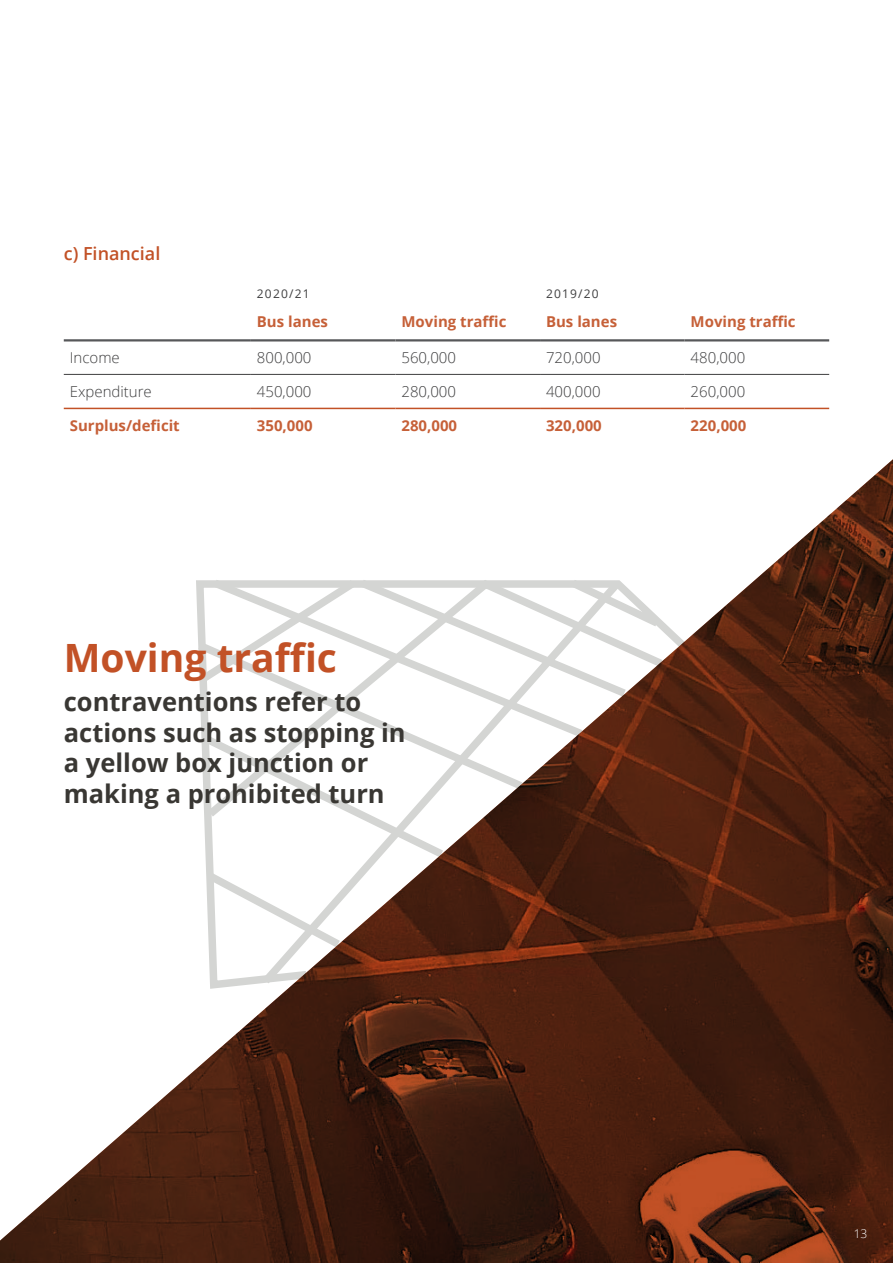
<style>
.page{position:relative;width:893px;height:1263px;background:#fff}
.page>*{position:absolute;margin:0;border:0;box-sizing:border-box;transform-origin:0 0}
.t1{font:700 39px "Open Sans";color:#c25126}
.t2{font:700 25.5px/30.6px "Open Sans";color:#393733}
.t3{font:600 18px "Open Sans";color:#c25126}
.t4{font:700 15px "Open Sans";color:#c66038}
.t5{font:300 15px "Open Sans";color:#3e3e3f}
.t6{font:12px "Open Sans";letter-spacing:.1em;color:#3e3e3f}
.t7{font:300 12px "Open Sans";color:#fff}
</style>
<div class="page">
<hr style="left:64px;top:408px;width:187px;height:1px;background:#c25126">
<hr style="left:251px;top:408px;width:144px;height:1px;background:#c25126">
<hr style="left:395px;top:408px;width:145px;height:1px;background:#c25126">
<hr style="left:540px;top:408px;width:145px;height:1px;background:#c25126">
<hr style="left:685px;top:408px;width:144px;height:1px;background:#c25126">
<hr style="left:64px;top:374px;width:187px;height:1px;background:#3e3e3f">
<hr style="left:251px;top:374px;width:144px;height:1px;background:#3e3e3f">
<hr style="left:395px;top:374px;width:145px;height:1px;background:#3e3e3f">
<hr style="left:540px;top:374px;width:145px;height:1px;background:#3e3e3f">
<hr style="left:685px;top:374px;width:144px;height:1px;background:#3e3e3f">
<hr style="left:64px;top:339px;width:187px;height:2px;background:#57585a">
<hr style="left:251px;top:339px;width:144px;height:2px;background:#57585a">
<hr style="left:395px;top:339px;width:145px;height:2px;background:#57585a">
<hr style="left:540px;top:339px;width:145px;height:2px;background:#57585a">
<hr style="left:685px;top:339px;width:144px;height:2px;background:#57585a">
<img style="left:0;top:459px;width:893px;height:804px">
<p class="t3" style="left:64px;top:242px;width:98px">c) Financial</p>
<p class="t6" style="left:257px;top:286px;width:54px">2020/21</p>
<p class="t6" style="left:546px;top:286px;width:54px">2019/20</p>
<p class="t4" style="left:257px;top:311px;width:73px">Bus lanes</p>
<p class="t4" style="left:401px;top:311px;width:107px">Moving traffic</p>
<p class="t4" style="left:546px;top:311px;width:73px">Bus lanes</p>
<p class="t4" style="left:691px;top:311px;width:107px">Moving traffic</p>
<p class="t5" style="left:70px;top:347px;width:52px">Income</p>
<p class="t5" style="left:257px;top:347px;width:56px">800,000</p>
<p class="t5" style="left:401px;top:347px;width:56px">560,000</p>
<p class="t5" style="left:546px;top:347px;width:56px">720,000</p>
<p class="t5" style="left:691px;top:347px;width:56px">480,000</p>
<p class="t5" style="left:70px;top:381px;width:84px">Expenditure</p>
<p class="t5" style="left:257px;top:381px;width:56px">450,000</p>
<p class="t5" style="left:401px;top:381px;width:56px">280,000</p>
<p class="t5" style="left:546px;top:381px;width:56px">400,000</p>
<p class="t5" style="left:691px;top:381px;width:56px">260,000</p>
<p class="t4" style="left:70px;top:415px;width:112px">Surplus/deficit</p>
<p class="t4" style="left:257px;top:415px;width:57px">350,000</p>
<p class="t4" style="left:401px;top:415px;width:57px">280,000</p>
<p class="t4" style="left:546px;top:415px;width:57px">320,000</p>
<p class="t4" style="left:691px;top:415px;width:57px">220,000</p>
<h1 class="t1" style="left:64px;top:630px;width:275px">Moving traffic</h1>
<h2 class="t2" style="left:64px;top:686px;width:343px">contraventions refer to actions such as stopping in a yellow box junction or making a prohibited turn</h2>
<p class="t7" style="left:854px;top:1226px;width:15px">13</p>
</div>
